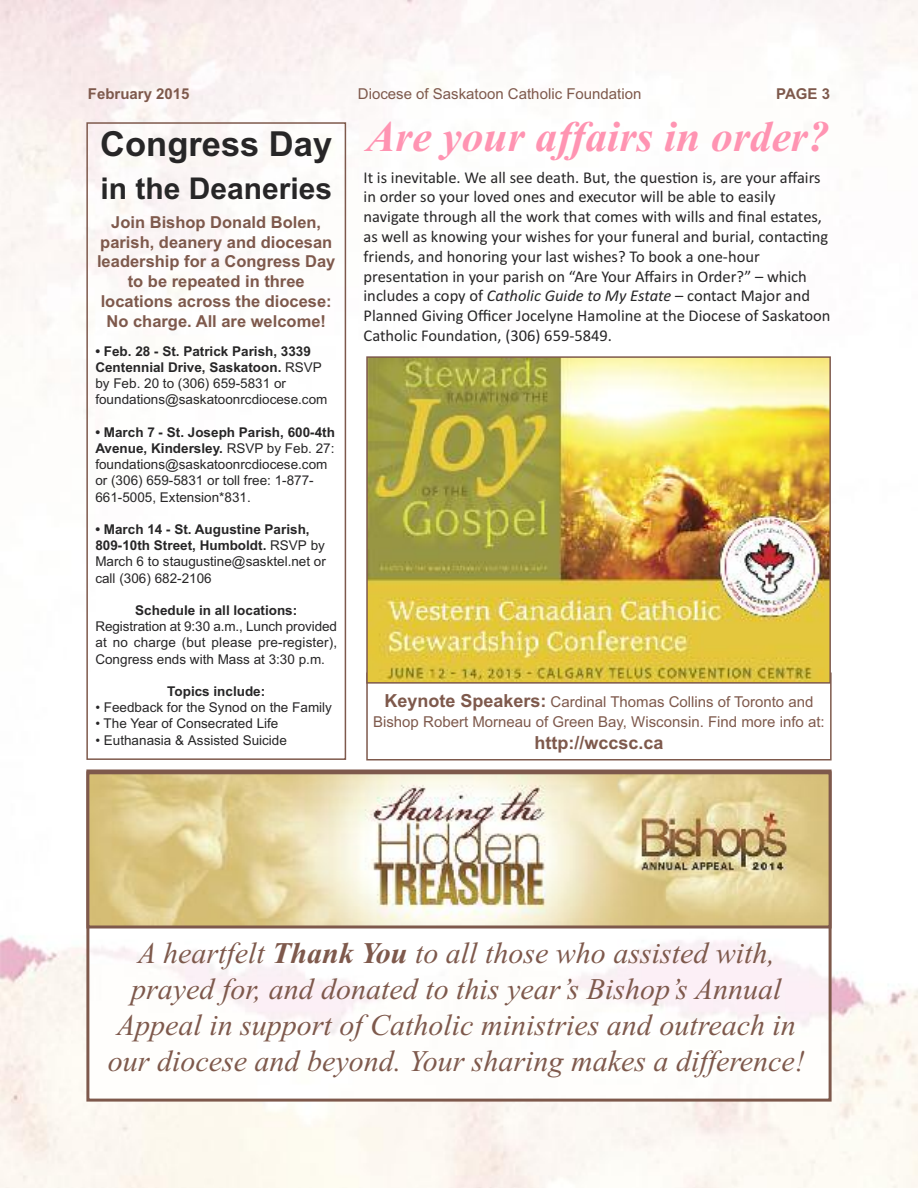
<style>
.page{position:relative;width:918px;height:1188px;background:#fff}
.page>*{position:absolute;margin:0;border:0;box-sizing:border-box;transform-origin:0 0}
.t1{font:italic 700 43.5px "Times New Roman";color:#ff94b2}
.t2{font:700 34.5px "Arial";color:#272627}
.t3{font:italic 30px/36px "Times New Roman";color:#7e594c;text-align:center}
.t4{font:700 30px "Arial";color:#272627}
.t5{font:700 18px "Arial";color:#7e594c}
.t6{font:16.5px/19.8px "Calibri";color:#272627}
.t7{font:700 16.5px/19.8px "Arial";color:#7e594c;text-align:center}
.t8{font:15px/19.4px "Arial";color:#7e594c;text-align:center}
.t9{font:700 15px "Arial";color:#7e594c}
.t10{font:13.5px/16.2px "Arial";color:#272627}
.t11{font:700 13.5px "Arial";color:#272627}
.s1{font-weight:700}
.s2{font-style:italic}
.s3{font-weight:700;font-size:18px}
</style>
<div class="page">
<div style="left:86px;top:770px;width:746px;height:332px;border:3px solid #7e594c"></div>
<img style="left:90px;top:775px;width:738px;height:149px">
<div style="left:86px;top:771px;width:746px;height:157px;border:3px solid #7e594c"></div>
<div style="left:366px;top:673px;width:466px;height:87px;border:2px solid #7e594c"></div>
<img style="left:369px;top:359px;width:459px;height:322px">
<div style="left:366px;top:356px;width:465px;height:328px;border:2px solid #7e594c"></div>
<div style="left:86px;top:122px;width:260px;height:638px;border:2px solid #7e594c"></div>
<p class="t9" style="left:88px;top:85px;width:103px">February 2015</p>
<p class="t8" style="left:358px;top:84px;width:285px">Diocese of Saskatoon Catholic Foundation</p>
<p class="t9" style="left:776px;top:85px;width:55px">PAGE 3</p>
<h2 class="t2" style="left:100px;top:124px;width:233px">Congress Day</h2>
<h3 class="t4" style="left:100px;top:171px;width:233px">in the Deaneries</h3>
<p class="t7" style="left:97px;top:212px;width:240px">Join Bishop Donald Bolen, parish, deanery and diocesan leadership for a Congress Day to be repeated in three locations across the diocese:<br>No charge. All are welcome!</p>
<p class="t10" style="left:95px;top:343px;width:234px"><span class="s1">• Feb. 28 - St. Patrick Parish, 3339<br>Centennial Drive, Saskatoon.</span> RSVP by Feb. 20 to (306) 659-5831 or foundations@saskatoonrcdiocese.com</p>
<p class="t10" style="left:95px;top:424px;width:241px"><span class="s1">• March 7 - St. Joseph Parish, 600-4th Avenue, Kindersley.</span> RSVP by Feb. 27: foundations@saskatoonrcdiocese.com or (306) 659-5831 or toll free: 1-877- 661-5005, Extension*831.</p>
<p class="t10" style="left:95px;top:521px;width:232px"><span class="s1">• March 14 - St. Augustine Parish,<br>809-10th Street, Humboldt.</span> RSVP by<br>March 6 to staugustine@sasktel.net or call (306) 682-2106</p>
<p class="t11" style="left:135px;top:602px;width:164px">Schedule in all locations:</p>
<p class="t10" style="left:95px;top:618px;width:243px;text-align:justify">Registration at 9:30 a.m., Lunch provided at no charge (but please pre-register), Congress ends with Mass at 3:30 p.m.</p>
<p class="t11" style="left:167px;top:683px;width:100px">Topics include:</p>
<p class="t10" style="left:95px;top:699px;width:238px">• Feedback for the Synod on the Family</p>
<p class="t10" style="left:95px;top:716px;width:185px">• The Year of Consecrated Life</p>
<p class="t10" style="left:95px;top:732px;width:193px">• Euthanasia &amp; Assisted Suicide</p>
<h1 class="t1" style="left:366px;top:111px;width:465px">Are your affairs in order?</h1>
<p class="t6" style="left:364px;top:167px;width:469px">It is inevitable. We all see death. But, the question is, are your affairs in order so your loved ones and executor will be able to easily navigate through all the work that comes with wills and final estates, as well as knowing your wishes for your funeral and burial, contacting friends, and honoring your last wishes? To book a one-hour presentation in your parish on “Are Your Affairs in Order?” – which includes a copy of <span class="s2">Catholic Guide to My Estate</span> – contact Major and Planned Giving Officer Jocelyne Hamoline at the Diocese of Saskatoon Catholic Foundation, (306) 659-5849.</p>
<p class="t8" style="left:373px;top:692px;width:453px"><span class="s3">Keynote Speakers:</span> Cardinal Thomas Collins of Toronto and<br>Bishop Robert Morneau of Green Bay, Wisconsin. Find more info at:</p>
<h3 class="t5" style="left:534px;top:732px;width:131px">http://wccsc.ca</h3>
<h3 class="t3" style="left:108px;top:934px;width:698px">A heartfelt <span class="s1">Thank You</span> to all those who assisted with, prayed for, and donated to this year’s Bishop’s Annual Appeal in support of Catholic ministries and outreach in our diocese and beyond. Your sharing makes a difference!</h3>
</div>
